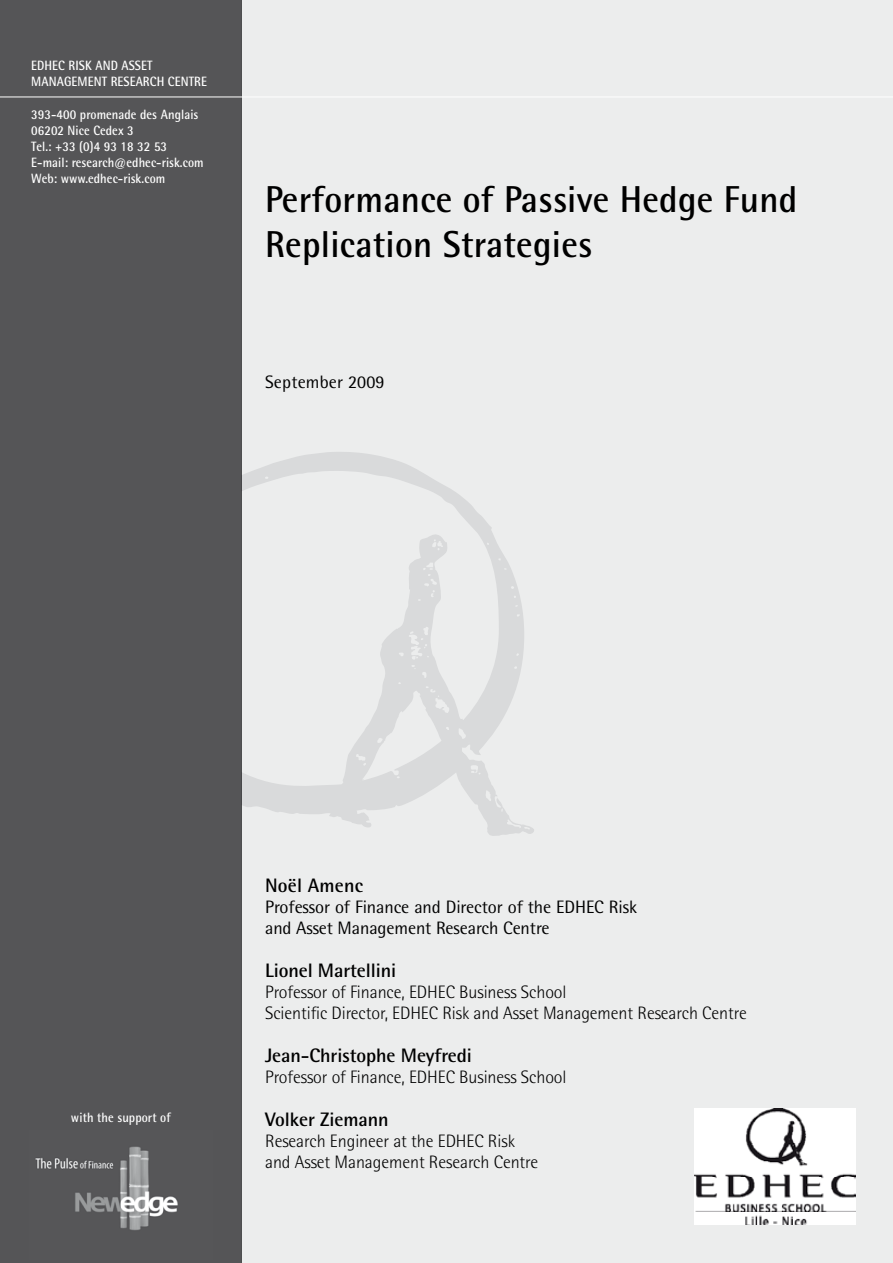
<style>
.page{position:relative;width:893px;height:1263px;background:#fff}
.page>*{position:absolute;margin:0;border:0;box-sizing:border-box;transform-origin:0 0}
.t1{font:700 37.5px/45px "Rotis Semi Sans";letter-spacing:.01em;color:#000;scale:.95 1}
.t2{font:700 19.5px "Rotis Semi Sans";letter-spacing:-.005em;color:#000}
.t3{font:300 18px/21px "Rotis Semi Sans";letter-spacing:-.005em;color:#000}
.t4{font:18px/21px "Rotis Semi Sans";letter-spacing:-.005em;color:#000}
.t5{font:700 13.5px/16px "Rotis Semi Sans";letter-spacing:.01em;color:#fff;scale:.9 1}
</style>
<div class="page">
<div style="left:242px;top:0;width:651px;height:1263px;background:#eceded"></div>
<img style="left:695px;top:1108px;width:160px;height:117px">
<svg style="left:242px;top:452px;width:250px;height:362px"></svg>
<svg style="left:329px;top:533px;width:205px;height:303px"></svg>
<div style="left:0;top:0;width:242px;height:1263px;background:#555557"></div>
<hr style="left:0;top:97px;width:893px;height:1px;background:#fff">
<img style="left:35px;top:1146px;width:143px;height:85px">
<p class="t5" style="left:31px;top:58px;width:197px">EDHEC RISK AND ASSET<br>MANAGEMENT RESEARCH CENTRE</p>
<p class="t5" style="left:31px;top:106px;width:193px">393-400 promenade des Anglais<br>06202 Nice Cedex 3<br>Tel.: +33 (0)4 93 18 32 53<br>E-mail: research@edhec-risk.com<br>Web: www.edhec-risk.com</p>
<h1 class="t1" style="left:265px;top:176px;width:562px">Performance of Passive Hedge Fund<br>Replication Strategies</h1>
<p class="t4" style="left:265px;top:371px;width:121px">September 2009</p>
<p class="t5" style="left:71px;top:1109px;width:112px">with the support of</p>
<p class="t2" style="left:265px;top:873px;width:99px">Noël Amenc</p>
<p class="t4" style="left:265px;top:896px;width:373px">Professor of Finance and Director of the EDHEC Risk and Asset Management Research Centre</p>
<p class="t2" style="left:265px;top:958px;width:133px">Lionel Martellini</p>
<p class="t3" style="left:265px;top:981px;width:483px">Professor of Finance, EDHEC Business School<br>Scientific Director, EDHEC Risk and Asset Management Research Centre</p>
<p class="t2" style="left:265px;top:1043px;width:208px">Jean-Christophe Meyfredi</p>
<p class="t3" style="left:265px;top:1066px;width:303px">Professor of Finance, EDHEC Business School</p>
<p class="t2" style="left:265px;top:1107px;width:125px">Volker Ziemann</p>
<p class="t3" style="left:265px;top:1130px;width:275px">Research Engineer at the EDHEC Risk and Asset Management Research Centre</p>
</div>
